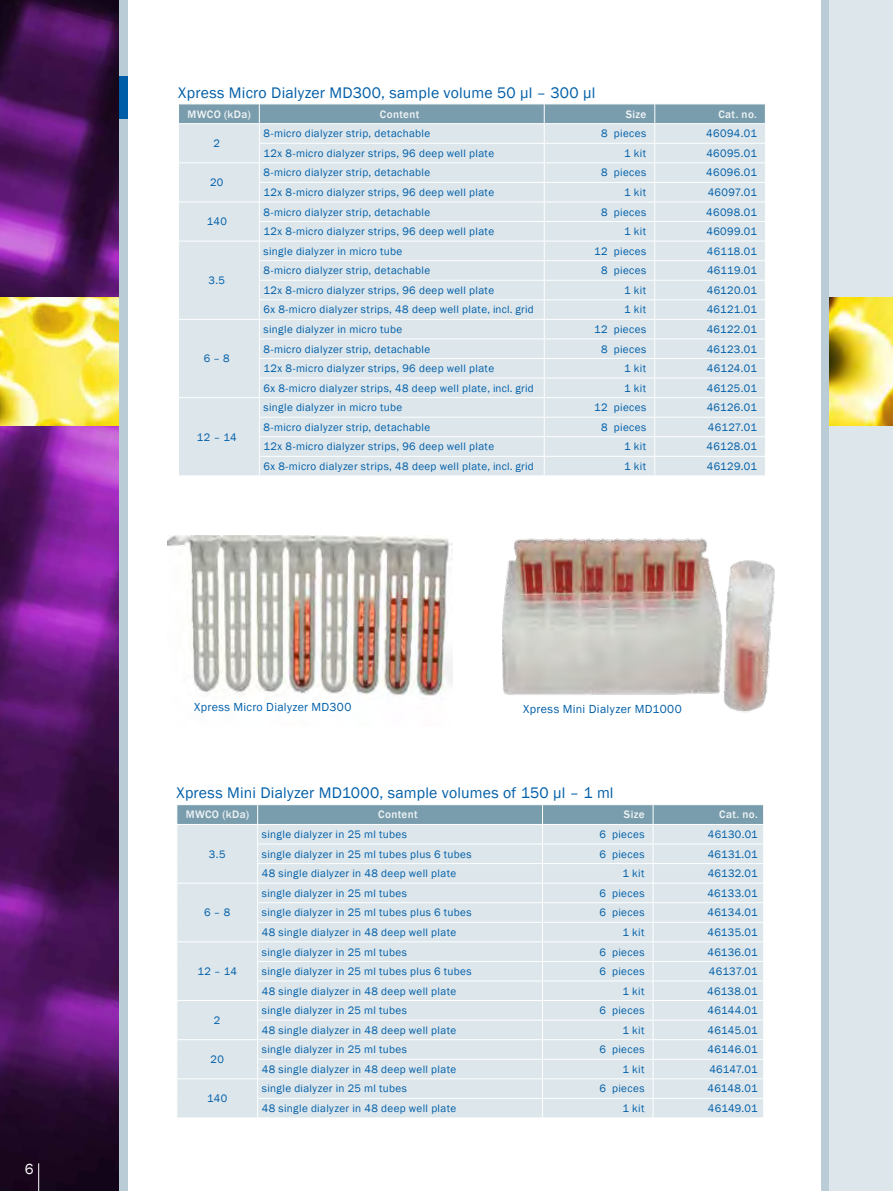
<style>
.page{position:relative;width:893px;height:1191px;background:#fff}
.page>*{position:absolute;margin:0;border:0;box-sizing:border-box;transform-origin:0 0}
.t1{font:15.75px "Franklin Gothic";letter-spacing:.015em;color:#005ea8}
.t2{font:15px "Franklin Gothic";color:#fff}
.t3{font:12px "Franklin Gothic";letter-spacing:.025em;color:#005ea8}
.t4{font:11.1px "Franklin Gothic";letter-spacing:.03em;color:#005ea8}
.t5{font:500 11.1px "Franklin Gothic";letter-spacing:.035em;color:#f1f5f7}
.t6{font:10.95px "Franklin Gothic";letter-spacing:.03em;color:#005ea8}
.s1{font-size:10.95px}
</style>
<div class="page">
<img style="left:0;top:0;width:119px;height:1191px">
<img style="left:0;top:298px;width:119px;height:127px">
<svg style="left:38px;top:1163px;width:1px;height:28px"></svg>
<div style="left:821px;top:0;width:9px;height:1191px;background:#bacdd7"></div>
<div style="left:119px;top:0;width:9px;height:1191px;background:#bacdd7"></div>
<div style="left:119px;top:76px;width:9px;height:42px;background:#005ea8"></div>
<div style="left:829px;top:0;width:64px;height:1191px;background:#dce6eb"></div>
<img style="left:829px;top:298px;width:64px;height:127px">
<svg style="left:178px;top:104px;width:588px;height:371px;background:#d9e3e9"></svg>
<svg style="left:177px;top:804px;width:587px;height:313px;background:#d7e2e8"></svg>
<img style="left:502px;top:538px;width:273px;height:175px">
<img style="left:168px;top:535px;width:284px;height:161px">
<h2 class="t2" style="left:25px;top:1159px;width:10px">6</h2>
<h1 class="t1" style="left:178px;top:82px;width:419px">Xpress Micro Dialyzer MD300, sample volume 50 µl – 300 µl</h1>
<p class="t5" style="left:187px;top:107px;width:65px">MWCO (kDa)</p>
<p class="t5" style="left:380px;top:107px;width:41px">Content</p>
<p class="t5" style="left:626px;top:107px;width:22px">Size</p>
<p class="t5" style="left:718px;top:107px;width:40px">Cat. no.</p>
<p class="t4" style="left:214px;top:137px;width:8px">2</p>
<p class="t4" style="left:264px;top:127px;width:168px">8-micro dialyzer strip, detachable</p>
<p class="t4" style="left:601px;top:127px;width:47px">8 pieces</p>
<p class="t4" style="left:706px;top:127px;width:52px">46094.01</p>
<p class="t4" style="left:264px;top:146px;width:232px">12x 8-micro dialyzer strips, 96 deep well plate</p>
<p class="t4" style="left:624px;top:146px;width:24px">1 kit</p>
<p class="t4" style="left:706px;top:146px;width:52px">46095.01</p>
<p class="t4" style="left:210px;top:176px;width:15px">20</p>
<p class="t4" style="left:207px;top:215px;width:22px">140</p>
<p class="t4" style="left:208px;top:273px;width:18px">3.5</p>
<p class="t4" style="left:204px;top:352px;width:27px">6 – 8</p>
<p class="t4" style="left:197px;top:430px;width:41px">12 – 14</p>
<p class="t4" style="left:264px;top:166px;width:168px">8-micro dialyzer strip, detachable</p>
<p class="t4" style="left:601px;top:166px;width:47px">8 pieces</p>
<p class="t4" style="left:706px;top:166px;width:52px">46096.01</p>
<p class="t4" style="left:264px;top:185px;width:232px">12x 8-micro dialyzer strips, 96 deep well plate</p>
<p class="t4" style="left:624px;top:185px;width:24px">1 kit</p>
<p class="t4" style="left:708px;top:185px;width:51px">46097.01</p>
<p class="t4" style="left:264px;top:205px;width:168px">8-micro dialyzer strip, detachable</p>
<p class="t4" style="left:601px;top:205px;width:47px">8 pieces</p>
<p class="t4" style="left:706px;top:205px;width:52px">46098.01</p>
<p class="t4" style="left:264px;top:225px;width:232px">12x 8-micro dialyzer strips, 96 deep well plate</p>
<p class="t4" style="left:624px;top:225px;width:24px">1 kit</p>
<p class="t4" style="left:706px;top:225px;width:52px">46099.01</p>
<p class="t4" style="left:264px;top:244px;width:140px">single dialyzer in micro tube</p>
<p class="t4" style="left:594px;top:244px;width:54px">12 pieces</p>
<p class="t6" style="left:707px;top:244px;width:51px">46118.01</p>
<p class="t4" style="left:264px;top:264px;width:168px">8-micro dialyzer strip, detachable</p>
<p class="t4" style="left:601px;top:264px;width:47px">8 pieces</p>
<p class="t4" style="left:707px;top:264px;width:51px">46119.01</p>
<p class="t4" style="left:264px;top:283px;width:232px">12x 8-micro dialyzer strips, 96 deep well plate</p>
<p class="t4" style="left:624px;top:283px;width:24px">1 kit</p>
<p class="t4" style="left:707px;top:283px;width:52px">46120.01</p>
<p class="t4" style="left:264px;top:303px;width:272px">6x 8-micro dialyzer strips, 48 deep well plate<span class="s1">, incl. grid</span></p>
<p class="t4" style="left:624px;top:303px;width:24px">1 kit</p>
<p class="t4" style="left:707px;top:303px;width:52px">46121.01</p>
<p class="t4" style="left:264px;top:322px;width:140px">single dialyzer in micro tube</p>
<p class="t4" style="left:594px;top:322px;width:54px">12 pieces</p>
<p class="t4" style="left:707px;top:322px;width:52px">46122.01</p>
<p class="t4" style="left:264px;top:342px;width:168px">8-micro dialyzer strip, detachable</p>
<p class="t4" style="left:601px;top:342px;width:47px">8 pieces</p>
<p class="t4" style="left:707px;top:342px;width:52px">46123.01</p>
<p class="t4" style="left:264px;top:361px;width:232px">12x 8-micro dialyzer strips, 96 deep well plate</p>
<p class="t4" style="left:624px;top:361px;width:24px">1 kit</p>
<p class="t4" style="left:707px;top:361px;width:51px">46124.01</p>
<p class="t4" style="left:264px;top:381px;width:272px">6x 8-micro dialyzer strips, 48 deep well plate<span class="s1">, incl. grid</span></p>
<p class="t4" style="left:624px;top:381px;width:24px">1 kit</p>
<p class="t4" style="left:707px;top:381px;width:52px">46125.01</p>
<p class="t4" style="left:264px;top:401px;width:140px">single dialyzer in micro tube</p>
<p class="t4" style="left:594px;top:401px;width:54px">12 pieces</p>
<p class="t4" style="left:707px;top:401px;width:52px">46126.01</p>
<p class="t4" style="left:264px;top:420px;width:168px">8-micro dialyzer strip, detachable</p>
<p class="t4" style="left:601px;top:420px;width:47px">8 pieces</p>
<p class="t4" style="left:708px;top:420px;width:50px">46127.01</p>
<p class="t4" style="left:264px;top:440px;width:232px">12x 8-micro dialyzer strips, 96 deep well plate</p>
<p class="t4" style="left:624px;top:440px;width:24px">1 kit</p>
<p class="t4" style="left:707px;top:440px;width:52px">46128.01</p>
<p class="t4" style="left:264px;top:459px;width:272px">6x 8-micro dialyzer strips, 48 deep well plate<span class="s1">, incl. grid</span></p>
<p class="t4" style="left:624px;top:459px;width:24px">1 kit</p>
<p class="t4" style="left:707px;top:459px;width:52px">46129.01</p>
<p class="t3" style="left:194px;top:700px;width:159px">Xpress Micro Dialyzer MD300</p>
<p class="t3" style="left:523px;top:701px;width:160px">Xpress Mini Dialyzer MD1000</p>
<h1 class="t1" style="left:176px;top:783px;width:439px">Xpress Mini Dialyzer MD1000, sample volumes of 150 µl – 1 ml</h1>
<p class="t5" style="left:186px;top:808px;width:65px">MWCO (kDa)</p>
<p class="t5" style="left:378px;top:808px;width:41px">Content</p>
<p class="t5" style="left:624px;top:808px;width:22px">Size</p>
<p class="t5" style="left:719px;top:808px;width:40px">Cat. no.</p>
<p class="t4" style="left:209px;top:847px;width:18px">3.5</p>
<p class="t4" style="left:262px;top:827px;width:147px">single dialyzer in 25 ml tubes</p>
<p class="t4" style="left:599px;top:827px;width:47px">6 pieces</p>
<p class="t6" style="left:708px;top:827px;width:51px">46130.01</p>
<p class="t4" style="left:262px;top:847px;width:211px">single dialyzer in 25 ml tubes plus 6 tubes</p>
<p class="t4" style="left:599px;top:847px;width:47px">6 pieces</p>
<p class="t4" style="left:708px;top:847px;width:51px">46131.01</p>
<p class="t4" style="left:262px;top:866px;width:196px">48 single dialyzer in 48 deep well plate</p>
<p class="t4" style="left:623px;top:866px;width:24px">1 kit</p>
<p class="t4" style="left:708px;top:866px;width:51px">46132.01</p>
<p class="t4" style="left:204px;top:905px;width:27px">6 – 8</p>
<p class="t4" style="left:197px;top:964px;width:41px">12 – 14</p>
<p class="t4" style="left:214px;top:1013px;width:8px">2</p>
<p class="t4" style="left:211px;top:1052px;width:15px">20</p>
<p class="t4" style="left:207px;top:1091px;width:22px">140</p>
<p class="t4" style="left:262px;top:886px;width:147px">single dialyzer in 25 ml tubes</p>
<p class="t4" style="left:599px;top:886px;width:47px">6 pieces</p>
<p class="t4" style="left:707px;top:886px;width:52px">46133.01</p>
<p class="t4" style="left:262px;top:905px;width:211px">single dialyzer in 25 ml tubes plus 6 tubes</p>
<p class="t4" style="left:599px;top:905px;width:47px">6 pieces</p>
<p class="t4" style="left:707px;top:905px;width:52px">46134.01</p>
<p class="t4" style="left:262px;top:925px;width:196px">48 single dialyzer in 48 deep well plate</p>
<p class="t4" style="left:623px;top:925px;width:24px">1 kit</p>
<p class="t4" style="left:707px;top:925px;width:52px">46135.01</p>
<p class="t4" style="left:262px;top:945px;width:147px">single dialyzer in 25 ml tubes</p>
<p class="t4" style="left:599px;top:945px;width:47px">6 pieces</p>
<p class="t4" style="left:707px;top:945px;width:52px">46136.01</p>
<p class="t4" style="left:262px;top:964px;width:211px">single dialyzer in 25 ml tubes plus 6 tubes</p>
<p class="t4" style="left:599px;top:964px;width:47px">6 pieces</p>
<p class="t4" style="left:709px;top:964px;width:50px">46137.01</p>
<p class="t4" style="left:262px;top:984px;width:196px">48 single dialyzer in 48 deep well plate</p>
<p class="t4" style="left:623px;top:984px;width:24px">1 kit</p>
<p class="t4" style="left:707px;top:984px;width:52px">46138.01</p>
<p class="t4" style="left:262px;top:1003px;width:147px">single dialyzer in 25 ml tubes</p>
<p class="t4" style="left:599px;top:1003px;width:47px">6 pieces</p>
<p class="t4" style="left:708px;top:1003px;width:52px">46144.01</p>
<p class="t4" style="left:262px;top:1023px;width:196px">48 single dialyzer in 48 deep well plate</p>
<p class="t4" style="left:623px;top:1023px;width:24px">1 kit</p>
<p class="t4" style="left:708px;top:1023px;width:52px">46145.01</p>
<p class="t4" style="left:262px;top:1042px;width:147px">single dialyzer in 25 ml tubes</p>
<p class="t4" style="left:599px;top:1042px;width:47px">6 pieces</p>
<p class="t4" style="left:708px;top:1042px;width:52px">46146.01</p>
<p class="t4" style="left:262px;top:1062px;width:196px">48 single dialyzer in 48 deep well plate</p>
<p class="t4" style="left:623px;top:1062px;width:24px">1 kit</p>
<p class="t4" style="left:709px;top:1062px;width:50px">46147.01</p>
<p class="t4" style="left:262px;top:1081px;width:147px">single dialyzer in 25 ml tubes</p>
<p class="t4" style="left:599px;top:1081px;width:47px">6 pieces</p>
<p class="t4" style="left:707px;top:1081px;width:52px">46148.01</p>
<p class="t4" style="left:262px;top:1101px;width:196px">48 single dialyzer in 48 deep well plate</p>
<p class="t4" style="left:623px;top:1101px;width:24px">1 kit</p>
<p class="t4" style="left:708px;top:1101px;width:51px">46149.01</p>
</div>
